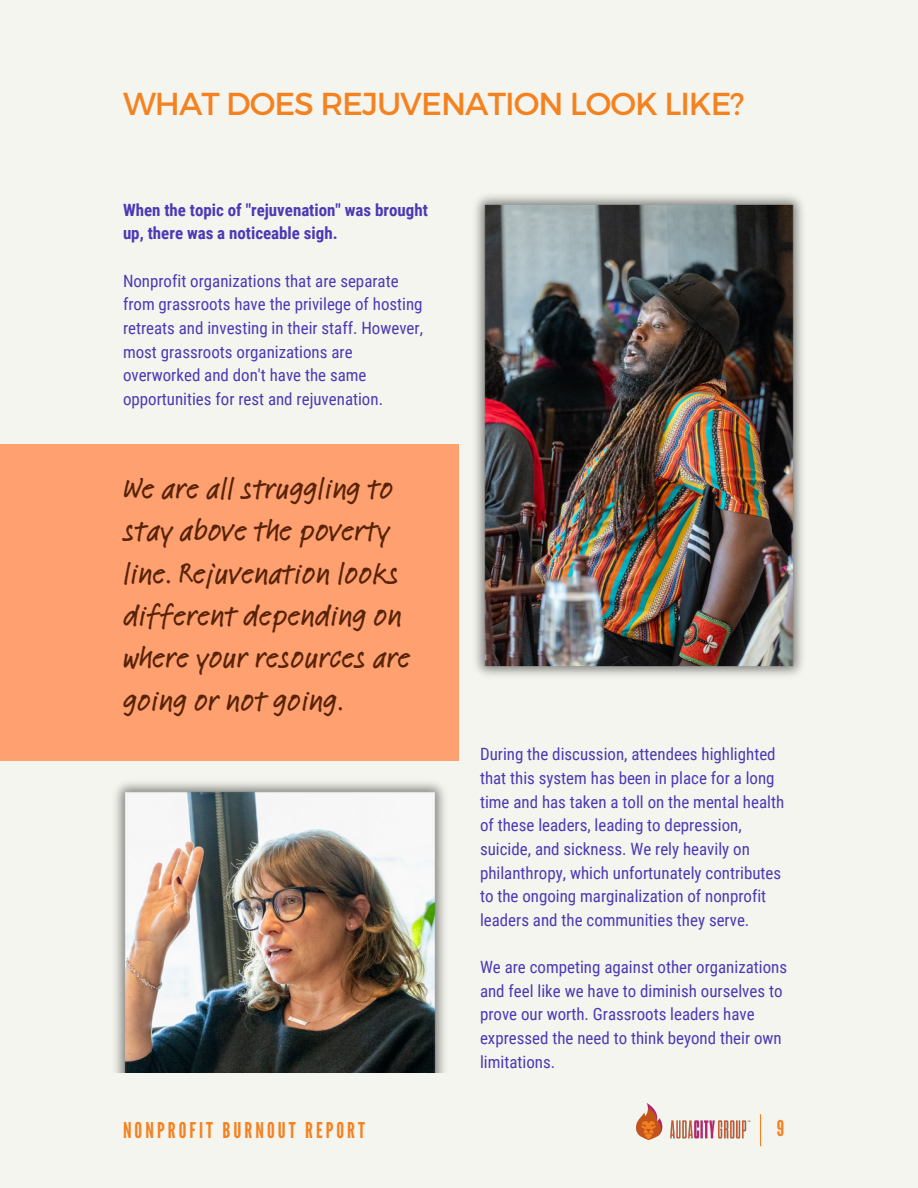
<style>
.page{position:relative;width:918px;height:1188px;background:#f5f5ef}
.page>*{position:absolute;margin:0;border:0;box-sizing:border-box;transform-origin:0 0}
.t1{font:31.65px "Montserrat";letter-spacing:-.03em;color:#f48220}
.t2{font:500 30.75px/42.3px "Feltpen Com";color:#582308}
.t3{font:21.75px "League Gothic";letter-spacing:.14em;color:#f48220}
.t4{font:16.95px/23.7px "Roboto Condensed";color:#4b39b5}
.t5{font:700 16.95px/23.7px "Roboto Condensed";color:#4b39b5}
</style>
<div class="page">
<hr style="left:760px;top:1114px;width:1px;height:32px;background:#f48220">
<img style="left:637px;top:1103px;width:114px;height:37px">
<div style="left:0;top:444px;width:459px;height:317px;background:#fea06f"></div>
<img style="left:115px;top:782px;width:330px;height:290px">
<img style="left:475px;top:195px;width:328px;height:481px">
<p class="t1" style="left:123px;top:83px;width:623px">WHAT DOES REJUVENATION LOOK LIKE?</p>
<p class="t5" style="left:123px;top:198px;width:306px">When the topic of "rejuvenation" was brought up, there was a noticeable sigh.</p>
<p class="t4" style="left:123px;top:269px;width:302px">Nonprofit organizations that are separate from grassroots have the privilege of hosting retreats and investing in their staff. However, most grassroots organizations are overworked and don't have the same opportunities for rest and rejuvenation.</p>
<p class="t2" style="left:123px;top:467px;width:289px">We are all struggling to stay above the poverty line. Rejuvenation looks different depending on where your resources are going or not going.</p>
<p class="t4" style="left:480px;top:743px;width:306px">During the discussion, attendees highlighted that this system has been in place for a long time and has taken a toll on the mental health of these leaders, leading to depression, suicide, and sickness. We rely heavily on philanthropy, which unfortunately contributes to the ongoing marginalization of nonprofit leaders and the communities they serve.</p>
<p class="t4" style="left:480px;top:955px;width:309px">We are competing against other organizations and feel like we have to diminish ourselves to prove our worth. Grassroots leaders have expressed the need to think beyond their own limitations.</p>
<p class="t3" style="left:123px;top:1117px;width:244px">NONPROFIT BURNOUT REPORT</p>
<p class="t3" style="left:777px;top:1116px;width:9px">9</p>
</div>
